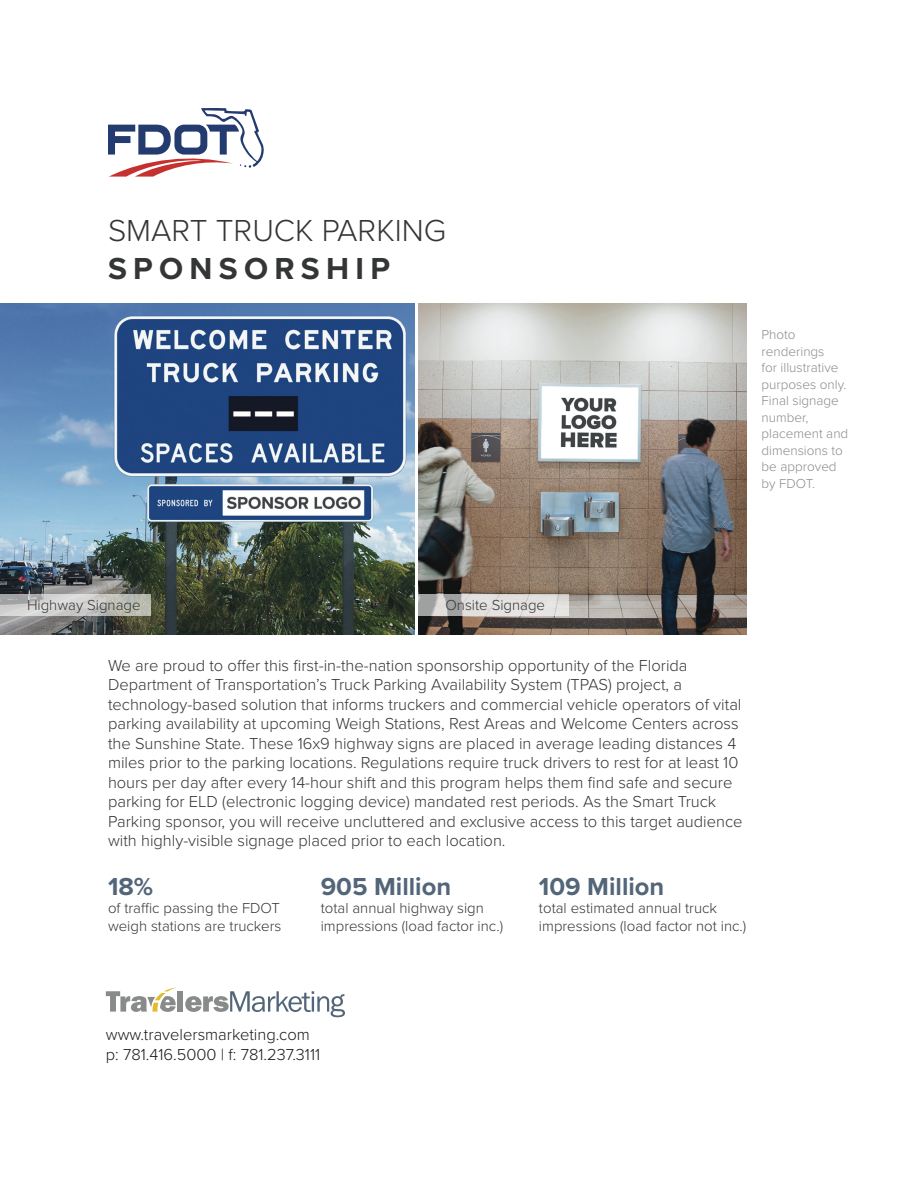
<style>
.page{position:relative;width:918px;height:1188px;background:#fff}
.page>*{position:absolute;margin:0;border:0;box-sizing:border-box;transform-origin:0 0}
.t1{font:300 31.5px "Proxima Nova";color:#343535}
.t2{font:700 31.5px "Proxima Nova";letter-spacing:.2em;color:#343535}
.t3{font:700 25.5px "Proxima Nova";color:#536679}
.t4{font:300 16.5px/19.5px "Proxima Nova";color:#343535}
.t5{font:300 16.5px "Proxima Nova";color:#1a1a1a}
.t6{font:300 15px/18px "Proxima Nova";color:#343535}
.t7{font:300 13.5px/16.5px "Proxima Nova";color:#898b8b}
</style>
<div class="page">
<img style="left:0;top:304px;width:415px;height:330px">
<svg style="left:108px;top:108px;width:156px;height:69px"></svg>
<div style="left:178px;top:991px;width:5px;height:21px;background:#898b8b"></div>
<svg style="left:185px;top:991px;width:160px;height:26px"></svg>
<svg style="left:106px;top:988px;width:70px;height:24px"></svg>
<img style="left:418px;top:304px;width:328px;height:330px">
<svg style="left:0;top:595px;width:150px;height:21px;background:#c6c6c3"></svg>
<svg style="left:418px;top:595px;width:151px;height:21px;background:#d3d2d1"></svg>
<p class="t1" style="left:108px;top:207px;width:340px">SMART TRUCK PARKING</p>
<p class="t2" style="left:108px;top:245px;width:284px">SPONSORSHIP</p>
<p class="t7" style="left:762px;top:326px;width:88px">Photo renderings<br>for illustrative purposes only.<br>Final signage number, placement and dimensions to be approved by FDOT.</p>
<p class="t6" style="left:27px;top:595px;width:115px">Highway Signage</p>
<p class="t6" style="left:446px;top:595px;width:101px">Onsite Signage</p>
<p class="t4" style="left:108px;top:654px;width:636px">We are proud to offer this first-in-the-nation sponsorship opportunity of the Florida Department of Transportation’s Truck Parking Availability System (TPAS) project, a technology-based solution that informs truckers and commercial vehicle operators of vital parking availability at upcoming Weigh Stations, Rest Areas and Welcome Centers across the Sunshine State. These 16x9 highway signs are placed in average leading distances 4 miles prior to the parking locations. Regulations require truck drivers to rest for at least 10 hours per day after every 14-hour shift and this program helps them find safe and secure parking for ELD (electronic logging device) mandated rest periods. As the Smart Truck Parking sponsor, you will receive uncluttered and exclusive access to this target audience with highly-visible signage placed prior to each location.</p>
<p class="t3" style="left:108px;top:868px;width:47px">18%</p>
<p class="t6" style="left:108px;top:898px;width:175px">of traffic passing the FDOT weigh stations are truckers</p>
<p class="t3" style="left:321px;top:868px;width:132px">905 Million</p>
<p class="t6" style="left:321px;top:898px;width:184px">total annual highway sign impressions (load factor inc.)</p>
<p class="t3" style="left:539px;top:868px;width:127px">109 Million</p>
<p class="t6" style="left:539px;top:898px;width:209px">total estimated annual truck impressions (load factor not inc.)</p>
<p class="t5" style="left:106px;top:1023px;width:206px">www.travelersmarketing.com</p>
<p class="t5" style="left:106px;top:1042px;width:216px">p: 781.416.5000 | f: 781.237.3111</p>
</div>
